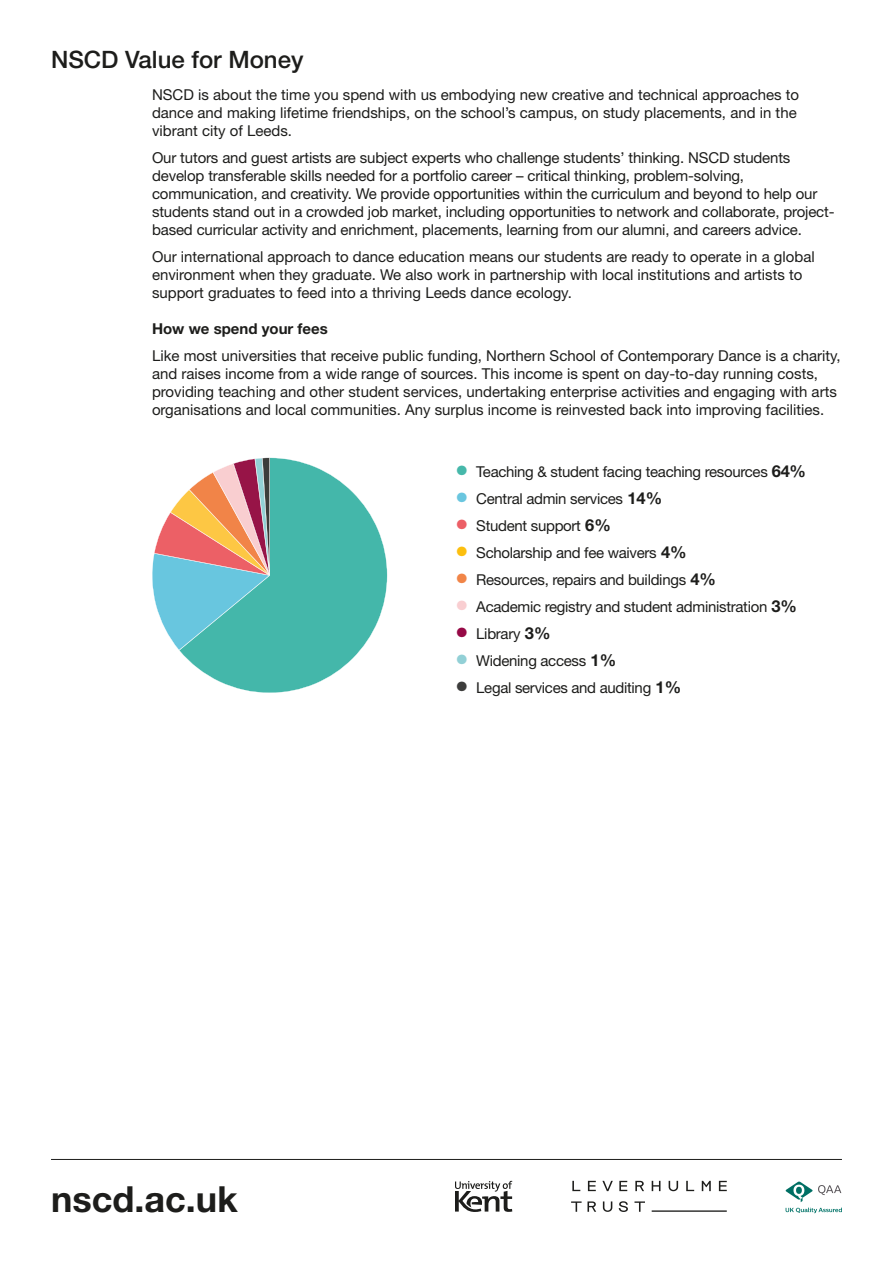
<style>
.page{position:relative;width:893px;height:1263px;background:#fff}
.page>*{position:absolute;margin:0;border:0;box-sizing:border-box;transform-origin:0 0}
.t1{font:700 36px "Helvetica Neue LT Std";color:#1d1d1b}
.t2{font:500 24px "Helvetica Neue LT Std";color:#1d1d1b}
.t3{font:15px/18px "Helvetica Neue LT Std";color:#1d1d1b}
.t4{font:15px "Helvetica Neue LT Std";letter-spacing:-.02em;color:#1d1d1b}
.t5{font:700 15px "Helvetica Neue LT Std";color:#1d1d1b}
.s1{font-size:27px;color:#46b8aa}
.s2{font-weight:700;font-size:16.5px}
.s3{font-size:27px;color:#6ac6df}
.s4{font-size:27px;color:#ec5f66}
.s5{font-size:27px;color:#fcbf0f}
.s6{font-size:27px;color:#f18548}
.s7{font-size:27px;color:#f9ced1}
.s8{font-size:27px;color:#960946}
.s9{font-size:27px;color:#92d0d6}
.s10{font-size:27px;color:#3d3d3c}
</style>
<div class="page">
<svg style="left:179px;top:458px;width:208px;height:235px;fill:#44b7aa"></svg>
<svg style="left:152px;top:458px;width:118px;height:192px"></svg>
<svg style="left:455px;top:1181px;width:57px;height:31px"></svg>
<svg style="left:571px;top:1181px;width:156px;height:31px"></svg>
<hr style="left:51px;top:1159px;width:791px;height:1px;background:#1d1d1b">
<svg style="left:786px;top:1181px;width:56px;height:32px"></svg>
<p class="t2" style="left:51px;top:45px;width:254px">NSCD Value for Money</p>
<p class="t3" style="left:152px;top:86px;width:649px">NSCD is about the time you spend with us embodying new creative and technical approaches to dance and making lifetime friendships, on the school’s campus, on study placements, and in the vibrant city of Leeds.</p>
<p class="t3" style="left:152px;top:149px;width:684px">Our tutors and guest artists are subject experts who challenge students’ thinking. NSCD students develop transferable skills needed for a portfolio career – critical thinking, problem-solving, communication, and creativity. We provide opportunities within the curriculum and beyond to help our students stand out in a crowded job market, including opportunities to network and collaborate, project&shy;based curricular activity and enrichment, placements, learning from our alumni, and careers advice.</p>
<p class="t3" style="left:152px;top:248px;width:664px">Our international approach to dance education means our students are ready to operate in a global environment when they graduate. We also work in partnership with local institutions and artists to support graduates to feed into a thriving Leeds dance ecology.</p>
<p class="t5" style="left:152px;top:319px;width:177px">How we spend your fees</p>
<p class="t3" style="left:152px;top:347px;width:690px">Like most universities that receive public funding, Northern School of Contemporary Dance is a charity, and raises income from a wide range of sources. This income is spent on day-to-day running costs, providing teaching and other student services, undertaking enterprise activities and engaging with arts organisations and local communities. Any surplus income is reinvested back into improving facilities.</p>
<p class="t1" style="left:51px;top:1177px;width:188px">nscd.ac.uk</p>
<p class="t4" style="left:455px;top:463px;width:353px"><span class="s1">•</span> Teaching &amp; student facing teaching resources <span class="s2">64%</span></p>
<p class="t4" style="left:455px;top:490px;width:209px"><span class="s3">•</span> Central admin services <span class="s2">14%</span></p>
<p class="t4" style="left:455px;top:517px;width:157px"><span class="s4">•</span> Student support <span class="s2">6%</span></p>
<p class="t4" style="left:455px;top:544px;width:233px"><span class="s5">•</span> Scholarship and fee waivers <span class="s2">4%</span></p>
<p class="t4" style="left:455px;top:571px;width:263px"><span class="s6">•</span> Resources, repairs and buildings <span class="s2">4%</span></p>
<p class="t4" style="left:455px;top:598px;width:343px"><span class="s7">•</span> Academic registry and student administration <span class="s2">3%</span></p>
<p class="t4" style="left:455px;top:625px;width:97px"><span class="s8">•</span> Library <span class="s2">3%</span></p>
<p class="t4" style="left:455px;top:652px;width:163px"><span class="s9">•</span> Widening access <span class="s2">1%</span></p>
<p class="t4" style="left:455px;top:679px;width:228px"><span class="s10">•</span> Legal services and auditing <span class="s2">1%</span></p>
</div>
